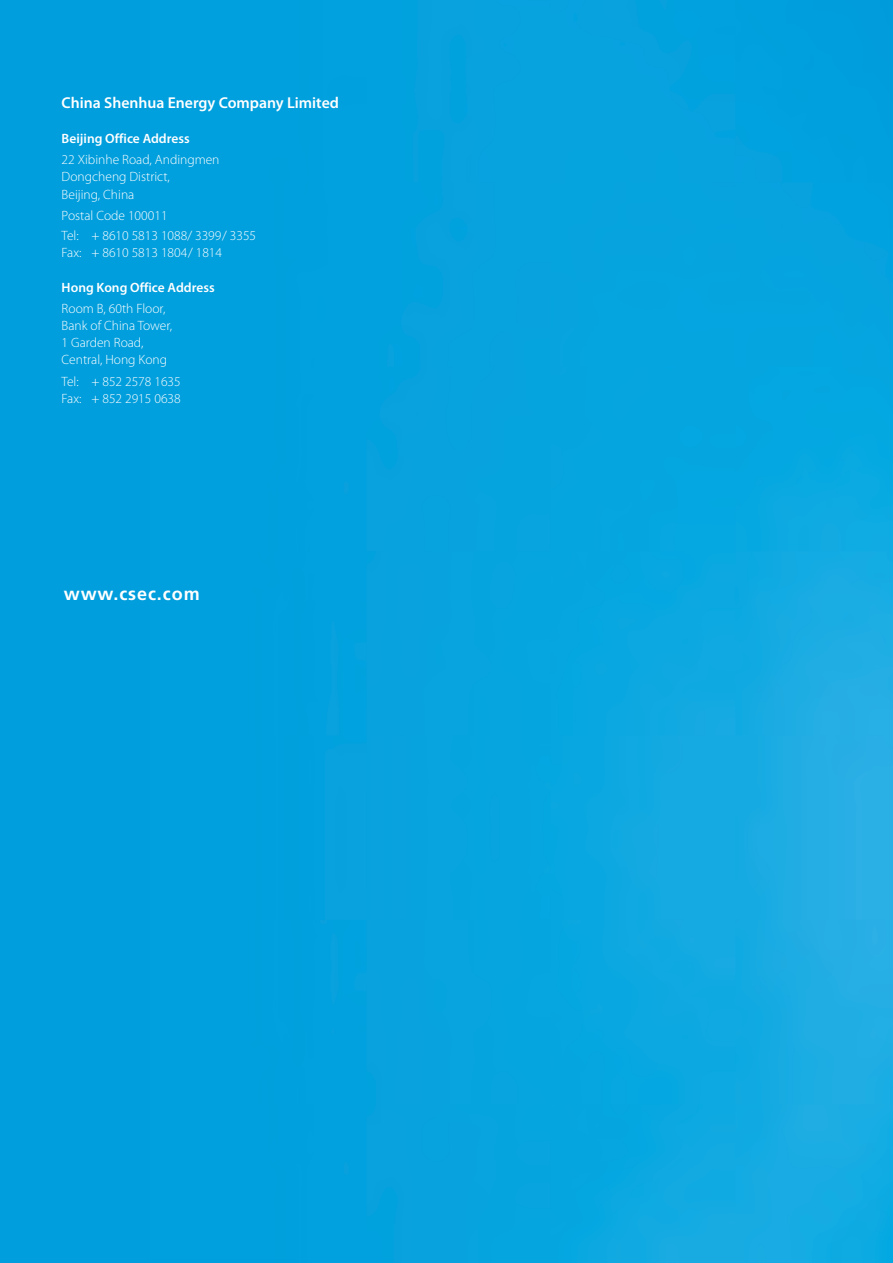
<style>
.page{position:relative;width:893px;height:1263px;background:#fff}
.page>*{position:absolute;margin:0;border:0;box-sizing:border-box;transform-origin:0 0}
.t1{font:700 18px "Frutiger LT Std";letter-spacing:.05em;color:#fff}
.t2{font:600 15.75px "Myriad Pro";color:#fff}
.t3{font:300 13.5px/17.2px "Myriad Pro";color:#fff}
.t4{font:600 13.5px "Myriad Pro";color:#fff}
</style>
<div class="page">
<img style="left:0;top:0;width:893px;height:1263px">
<p class="t2" style="left:62px;top:94px;width:279px">China Shenhua Energy Company Limited</p>
<p class="t4" style="left:62px;top:131px;width:130px">Beijing Office Address</p>
<p class="t3" style="left:62px;top:151px;width:159px">22 Xibinhe Road, Andingmen<br>Dongcheng District,<br>Beijing, China</p>
<p class="t3" style="left:62px;top:206px;width:196px;line-height:19.4px">Postal Code 100011<br>Tel: + 8610 5813 1088/ 3399/ 3355</p>
<p class="t3" style="left:62px;top:244px;width:162px">Fax: + 8610 5813 1804/ 1814</p>
<p class="t4" style="left:62px;top:280px;width:154px">Hong Kong Office Address</p>
<p class="t3" style="left:62px;top:300px;width:112px">Room B, 60th Floor,<br>Bank of China Tower,<br>1 Garden Road,<br>Central, Hong Kong</p>
<p class="t3" style="left:62px;top:373px;width:121px">Tel: + 852 2578 1635<br>Fax: + 852 2915 0638</p>
<h1 class="t1" style="left:64px;top:583px;width:137px">www.csec.com</h1>
</div>
